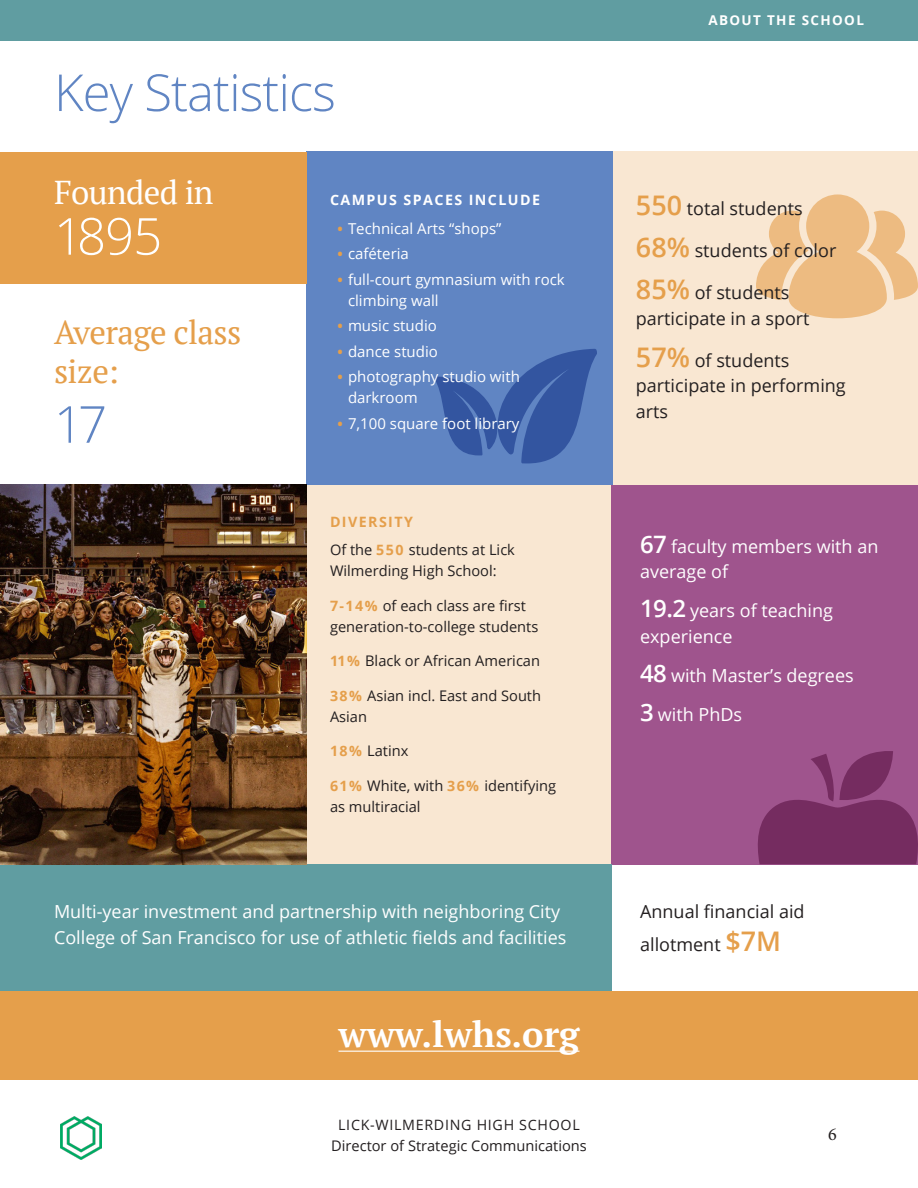
<style>
.page{position:relative;width:918px;height:1188px;background:#fff}
.page>*{position:absolute;margin:0;border:0;box-sizing:border-box;transform-origin:0 0}
.h1_-_blue{font:300 51px "Open Sans";letter-spacing:-.02em;color:#6085c3}
.t1{font:300 51px "Open Sans";color:#fff}
.Graph-Body-L-White{font:700 36px "PT Serif";color:#fff}
.t2{font:33px/39px "PT Serif";letter-spacing:-.02em;color:#e59f4b}
.t3{font:33px "PT Serif";letter-spacing:-.02em;color:#fff}
.Graph-Body-L-White-2{font:18px/25.5px "Open Sans";color:#fff}
.Graph-Body-L{font:18px/25.5px "Open Sans";color:#231f20}
.t4{font:18px "Minion Pro";color:#231f20}
.t5{font:15px/21px "Open Sans";color:#fff}
.Body{font:14.7px/21px "Open Sans";color:#231f20}
.t6{font:14.25px "Open Sans";letter-spacing:.05em;color:#231f20}
.Graph-h4{font:700 14.25px "Open Sans";letter-spacing:.1em;color:#fff}
.Graph-h4-2{font:700 14.25px "Open Sans";letter-spacing:.1em;color:#e59f4b}
.Page_Header{font:700 13.5px "Open Sans";letter-spacing:.1em;color:#fff}
.s1{font-weight:700;font-size:14.25px;color:#e59f4b}
.s2{font-weight:600;font-size:27px;color:#e59f4b}
.s3{font-weight:600;font-size:24px}
</style>
<div class="page">
<img style="left:61px;top:1117px;width:40px;height:43px">
<div style="left:612px;top:152px;width:306px;height:333px;background:#f9e7d2"></div>
<div style="left:306px;top:485px;width:306px;height:379px;background:#f9e7d2"></div>
<svg style="left:756px;top:194px;width:162px;height:124px"></svg>
<div style="left:612px;top:485px;width:306px;height:379px;background:#9f548d"></div>
<div style="left:306px;top:152px;width:306px;height:333px;background:#6085c3"></div>
<div style="left:1px;top:864px;width:611px;height:127px;background:#609da1"></div>
<div style="left:0;top:152px;width:306px;height:132px;background:#e59f4b"></div>
<div style="left:0;top:991px;width:918px;height:89px;background:#e59f4b"></div>
<div style="left:0;top:0;width:918px;height:40px;background:#609da1"></div>
<img style="left:0;top:485px;width:306px;height:379px">
<svg style="left:435px;top:349px;width:162px;height:114px"></svg>
<svg style="left:758px;top:751px;width:160px;height:113px"></svg>
<hr style="left:339px;top:1051px;width:240px;height:1px;background:#fff">
<p class="h1_-_blue" style="left:54px;top:58px;width:283px">Key Statistics</p>
<p class="t3" style="left:54px;top:171px;width:161px">Founded in</p>
<p class="t1" style="left:54px;top:201px;width:110px">1895</p>
<p class="t2" style="left:54px;top:312px;width:189px">Average class size:</p>
<p class="h1_-_blue" style="left:54px;top:389px;width:55px">17</p>
<p class="Graph-h4" style="left:330px;top:190px;width:212px">CAMPUS SPACES INCLUDE</p>
<p class="t5" style="left:338px;top:218px;width:165px"><span class="s1">•</span> Technical Arts “shops”</p>
<p class="t5" style="left:338px;top:243px;width:73px"><span class="s1">•</span> caféteria</p>
<p class="t5" style="left:348px;top:269px;width:218px;text-indent:-10px"><span class="s1">•</span> full-court gymnasium with rock climbing wall</p>
<p class="t5" style="left:338px;top:315px;width:101px"><span class="s1">•</span> music studio</p>
<p class="t5" style="left:338px;top:341px;width:102px"><span class="s1">•</span> dance studio</p>
<p class="t5" style="left:348px;top:366px;width:173px;text-indent:-10px"><span class="s1">•</span> photography studio with darkroom</p>
<p class="t5" style="left:338px;top:413px;width:184px"><span class="s1">•</span> 7,100 square foot library</p>
<p class="Graph-h4-2" style="left:330px;top:512px;width:85px">DIVERSITY</p>
<p class="Body" style="left:330px;top:539px;width:186px">Of the <span class="s1">550</span> students at Lick<br>Wilmerding High School:</p>
<p class="Body" style="left:330px;top:595px;width:210px"><span class="s1">7-14%</span> of each class are first generation-to-college students</p>
<p class="Body" style="left:330px;top:650px;width:212px"><span class="s1">11%</span> Black or African American</p>
<p class="Body" style="left:330px;top:685px;width:213px"><span class="s1">38%</span> Asian incl. East and South<br>Asian</p>
<p class="Body" style="left:330px;top:740px;width:80px"><span class="s1">18%</span> Latinx</p>
<p class="Body" style="left:330px;top:775px;width:228px"><span class="s1">61%</span> White, with <span class="s1">36%</span> identifying as multiracial</p>
<p class="Page_Header" style="left:708px;top:11px;width:157px">ABOUT THE SCHOOL</p>
<p class="Graph-Body-L" style="left:636px;top:195px;width:168px"><span class="s2">550</span> total students</p>
<p class="Graph-Body-L" style="left:636px;top:237px;width:202px"><span class="s2">68%</span> students of color</p>
<p class="Graph-Body-L" style="left:636px;top:279px;width:175px"><span class="s2">85%</span> of students participate in a sport</p>
<p class="Graph-Body-L" style="left:636px;top:347px;width:211px"><span class="s2">57%</span> of students participate in performing arts</p>
<p class="Graph-Body-L-White-2" style="left:640px;top:533px;width:240px"><span class="s3">67</span> faculty members with an average of</p>
<p class="Graph-Body-L-White-2" style="left:640px;top:598px;width:194px"><span class="s3">19.2</span> years of teaching experience</p>
<p class="Graph-Body-L-White-2" style="left:640px;top:662px;width:215px"><span class="s3">48</span> with Master’s degrees</p>
<p class="Graph-Body-L-White-2" style="left:640px;top:701px;width:104px"><span class="s3">3</span> with PhDs</p>
<p class="Graph-Body-L-White-2" style="left:54px;top:898px;width:514px">Multi-year investment and partnership with neighboring City<br>College of San Francisco for use of athletic fields and facilities</p>
<p class="Graph-Body-L" style="left:640px;top:895px;width:166px;line-height:33px">Annual financial aid allotment <span class="s2">$7M</span></p>
<p class="Graph-Body-L-White" style="left:339px;top:1010px;width:242px">www.lwhs.org</p>
<p class="t6" style="left:338px;top:1115px;width:243px">LICK-WILMERDING HIGH SCHOOL</p>
<p class="Body" style="left:331px;top:1135px;width:257px">Director of Strategic Communications</p>
<p class="t4" style="left:828px;top:1122px;width:10px">6</p>
</div>
